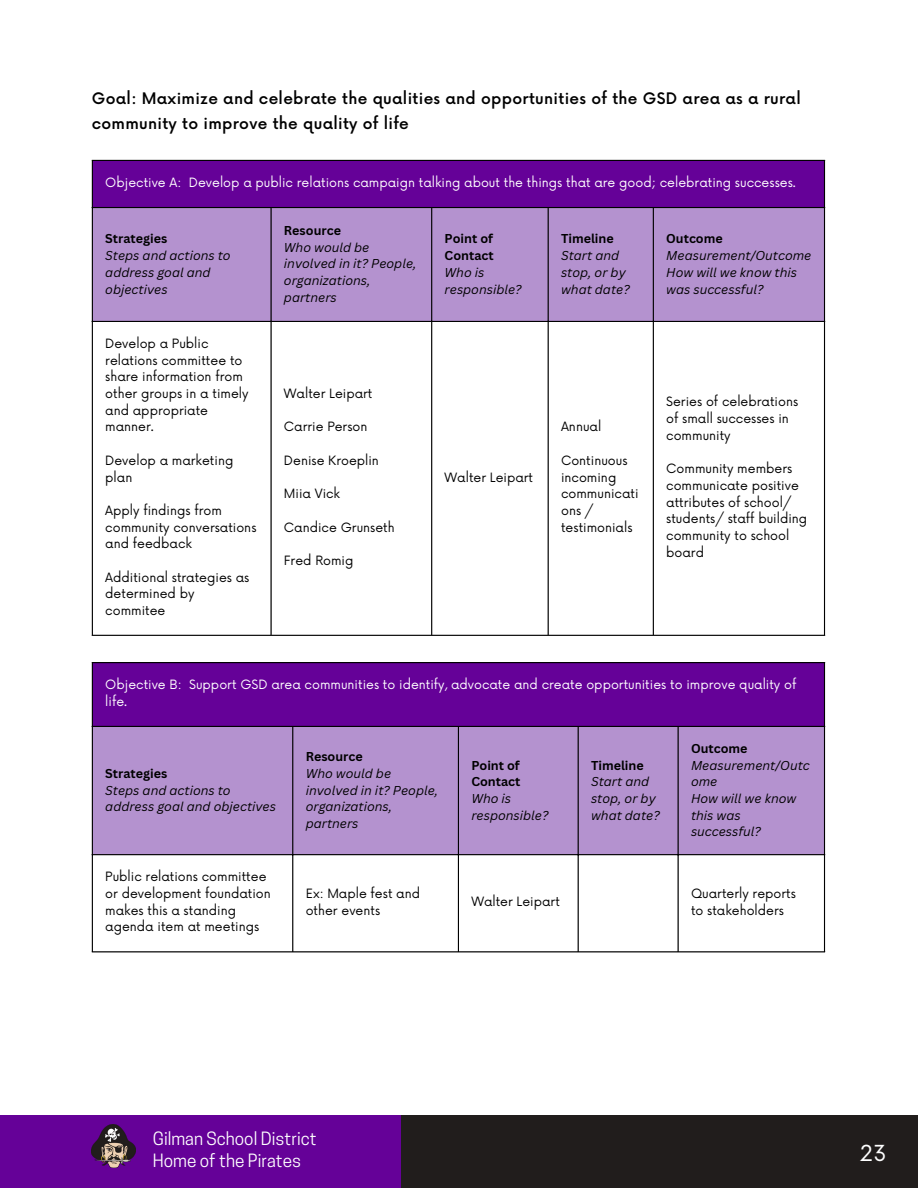
<style>
.page{position:relative;width:918px;height:1188px;background:#fff}
.page>*{position:absolute;margin:0;border:0;box-sizing:border-box;transform-origin:0 0}
.t1{font:21.45px "Now";color:#fff}
.t2{font:17.25px/22.5px "Cooper Hewitt";color:#fff}
.t3{font:500 15.45px/24.8px "Now";letter-spacing:.02em;color:#000}
.t4{font:12.45px/16.6px "Now";color:#000}
.t5{font:italic 12.45px/16.6px "Canva Sans";color:#000}
.t6{font:12.45px/16.6px "Now";color:#fff}
.t7{font:700 12.45px/16.6px "Canva Sans";color:#000}
</style>
<div class="page">
<div style="left:92px;top:160px;width:733px;height:48px;background:#650198"></div>
<div style="left:93px;top:208px;width:731px;height:113px;background:#b492cf"></div>
<hr style="left:92px;top:161px;width:1px;height:474px;background:#000">
<hr style="left:270px;top:208px;width:2px;height:427px;background:#000">
<hr style="left:431px;top:208px;width:1px;height:427px;background:#000">
<hr style="left:548px;top:208px;width:1px;height:427px;background:#000">
<hr style="left:653px;top:208px;width:1px;height:427px;background:#000">
<hr style="left:824px;top:161px;width:1px;height:474px;background:#000">
<hr style="left:92px;top:160px;width:733px;height:1px;background:#000">
<hr style="left:92px;top:207px;width:733px;height:1px;background:#000">
<hr style="left:92px;top:321px;width:733px;height:1px;background:#000">
<hr style="left:92px;top:635px;width:733px;height:1px;background:#000">
<div style="left:92px;top:662px;width:733px;height:65px;background:#650198"></div>
<div style="left:93px;top:727px;width:731px;height:127px;background:#b492cf"></div>
<hr style="left:92px;top:663px;width:1px;height:288px;background:#000">
<hr style="left:292px;top:727px;width:1px;height:224px;background:#000">
<hr style="left:458px;top:727px;width:1px;height:224px;background:#000">
<hr style="left:578px;top:727px;width:1px;height:224px;background:#000">
<hr style="left:678px;top:727px;width:1px;height:224px;background:#000">
<hr style="left:824px;top:663px;width:1px;height:288px;background:#000">
<hr style="left:92px;top:662px;width:733px;height:1px;background:#000">
<hr style="left:92px;top:726px;width:733px;height:1px;background:#000">
<hr style="left:92px;top:854px;width:733px;height:1px;background:#000">
<hr style="left:92px;top:951px;width:733px;height:1px;background:#000">
<div style="left:319px;top:1115px;width:599px;height:73px;background:#211d1c"></div>
<div style="left:0;top:1115px;width:400px;height:73px;background:#650198"></div>
<img style="left:92px;top:1125px;width:44px;height:42px">
<p class="t3" style="left:92px;top:87px;width:710px">Goal: Maximize and celebrate the qualities and opportunities of the GSD area as a rural community to improve the quality of life</p>
<p class="t6" style="left:105px;top:175px;width:692px">Objective A: Develop a public relations campaign talking about the things that are good; celebrating successes.</p>
<p class="t7" style="left:105px;top:230px;width:64px">Strategies</p>
<p class="t5" style="left:105px;top:247px;width:127px">Steps and actions to address goal and objectives</p>
<p class="t4" style="left:105px;top:336px;width:145px">Develop a Public relations committee to share information from other groups in a timely and appropriate manner.</p>
<p class="t4" style="left:105px;top:453px;width:130px">Develop a marketing plan</p>
<p class="t4" style="left:105px;top:503px;width:153px">Apply findings from community conversations and feedback</p>
<p class="t4" style="left:105px;top:570px;width:146px">Additional strategies as determined by commitee</p>
<p class="t7" style="left:284px;top:222px;width:59px">Resource</p>
<p class="t5" style="left:284px;top:239px;width:134px">Who would be involved in it? People, organizations, partners</p>
<p class="t7" style="left:445px;top:230px;width:51px">Point of<br>Contact</p>
<p class="t5" style="left:445px;top:264px;width:79px">Who is responsible?</p>
<p class="t4" style="left:284px;top:386px;width:90px">Walter Leipart</p>
<p class="t4" style="left:284px;top:419px;width:85px">Carrie Person</p>
<p class="t4" style="left:284px;top:453px;width:97px">Denise Kroeplin</p>
<p class="t4" style="left:284px;top:486px;width:58px">Miia Vick</p>
<p class="t4" style="left:284px;top:519px;width:112px">Candice Grunseth</p>
<p class="t4" style="left:284px;top:553px;width:71px">Fred Romig</p>
<p class="t4" style="left:445px;top:469px;width:90px">Walter Leipart</p>
<p class="t7" style="left:561px;top:230px;width:54px">Timeline</p>
<p class="t5" style="left:561px;top:247px;width:70px">Start and stop, or by what date?</p>
<p class="t4" style="left:561px;top:419px;width:42px">Annual</p>
<p class="t4" style="left:561px;top:453px;width:79px">Continuous incoming communicati ons / testimonials</p>
<p class="t7" style="left:666px;top:230px;width:58px">Outcome</p>
<p class="t5" style="left:666px;top:247px;width:147px">Measurement/Outcome</p>
<p class="t5" style="left:666px;top:264px;width:132px">How will we know this was successful?</p>
<p class="t4" style="left:666px;top:394px;width:133px">Series of celebrations of small successes in community</p>
<p class="t4" style="left:666px;top:461px;width:142px">Community members communicate positive attributes of school/ students/ staff building community to school board</p>
<p class="t6" style="left:105px;top:677px;width:693px">Objective B: Support GSD area communities to identify, advocate and create opportunities to improve quality of life.</p>
<p class="t7" style="left:105px;top:765px;width:64px">Strategies</p>
<p class="t5" style="left:105px;top:782px;width:172px">Steps and actions to address goal and objectives</p>
<p class="t4" style="left:105px;top:869px;width:167px">Public relations committee or development foundation makes this a standing agenda item at meetings</p>
<p class="t7" style="left:306px;top:748px;width:59px">Resource</p>
<p class="t5" style="left:306px;top:765px;width:134px">Who would be involved in it? People, organizations, partners</p>
<p class="t7" style="left:471px;top:756px;width:51px">Point of<br>Contact</p>
<p class="t5" style="left:471px;top:790px;width:79px">Who is responsible?</p>
<p class="t7" style="left:591px;top:756px;width:54px">Timeline</p>
<p class="t5" style="left:591px;top:773px;width:70px">Start and stop, or by what date?</p>
<p class="t7" style="left:691px;top:740px;width:58px">Outcome</p>
<p class="t5" style="left:691px;top:756px;width:120px">Measurement/Outc ome</p>
<p class="t5" style="left:691px;top:790px;width:107px">How will we know this was successful?</p>
<p class="t4" style="left:306px;top:886px;width:116px">Ex: Maple fest and other events</p>
<p class="t4" style="left:471px;top:894px;width:90px">Walter Leipart</p>
<p class="t4" style="left:691px;top:886px;width:106px">Quarterly reports to stakeholders</p>
<p class="t2" style="left:153px;top:1129px;width:165px">Gilman School District<br>Home of the Pirates</p>
<p class="t1" style="left:860px;top:1142px;width:28px">23</p>
<p class="t1" style="left:860px;top:1142px;width:23px">18</p>
</div>
